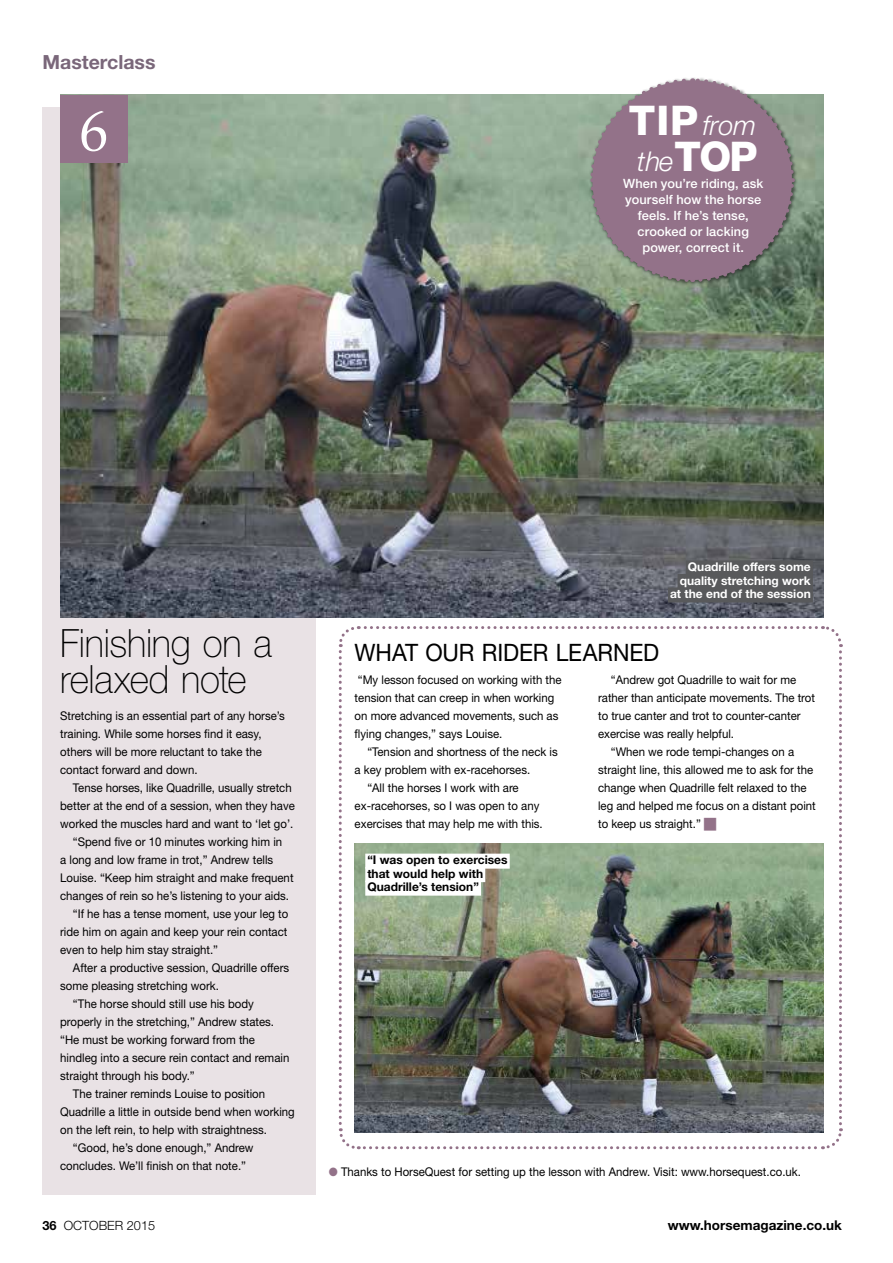
<style>
.page{position:relative;width:893px;height:1263px;background:#fff}
.page>*{position:absolute;margin:0;border:0;box-sizing:border-box;transform-origin:0 0}
.t1{font:57px "Palatino";color:#fff}
.t2{font:100 39px/36px "Helvetica Neue LT Std";letter-spacing:-.01em;color:#000;scale:.95 1}
.t3{font:italic 300 27.3px/35.8px "Helvetica Neue LT Std";color:#fff}
.t4{font:24px "Helvetica Neue LT Std";letter-spacing:-.005em;color:#000;scale:.95 1}
.t5{font:700 19.5px "Helvetica Neue LT Std";color:#7a677a}
.t6{font:700 13.5px "Helvetica Neue LT Std";color:#000}
.t7{font:500 12.75px/16.2px "Helvetica Neue LT Std";letter-spacing:.01em;color:#fff;text-align:center}
.t8{font:300 12.75px "Helvetica Neue LT Std";color:#000}
.t9{font:12px/18px "Helvetica Neue LT Std";color:#000;scale:.95 1}
.t10{font:700 12px/13.5px "Helvetica Neue LT Std";color:#fff;text-align:right}
.t11{font:700 12px/13.5px "Helvetica Neue LT Std";color:#000}
.s1{font-weight:800;font-style:normal;font-size:40.95px}
.s2{color:#937289}
.s3{font-weight:700}
</style>
<div class="page">
<div style="left:43px;top:107px;width:273px;height:1088px;background:#e9e2e5"></div>
<img style="left:60px;top:94px;width:763px;height:523px">
<div style="left:60px;top:96px;width:67px;height:67px;background:#937289"></div>
<svg style="left:588px;top:77px;width:208px;height:207px;background:#95818d"></svg>
<div style="left:686px;top:560px;width:127px;height:15px;background:#58595b"></div>
<div style="left:677px;top:574px;width:136px;height:15px;background:#58595b"></div>
<div style="left:668px;top:587px;width:145px;height:15px;background:#58595b"></div>
<img style="left:338px;top:626px;width:505px;height:524px">
<h3 class="t5" style="left:43px;top:50px;width:115px">Masterclass</h3>
<h1 class="t1" style="left:80px;top:84px;width:30px">6</h1>
<h3 class="t3" style="left:629px;top:107px;width:130px"><span class="s1">TIP</span> from the<span class="s1">TOP</span></h3>
<p class="t7" style="left:623px;top:175px;width:142px">When you’re riding, ask yourself how the horse feels. If he’s tense, crooked or lacking power, correct it.</p>
<h2 class="t2" style="left:60px;top:625px;width:224px">Finishing on a relaxed note</h2>
<p class="t9" style="left:60px;top:707px;width:238px">Stretching is an essential part of any horse’s training. While some horses find it easy, others will be more reluctant to take the contact forward and down.</p>
<p class="t9" style="left:73px;top:779px;width:232px">Tense horses, like Quadrille, usually stretch</p>
<p class="t9" style="left:60px;top:797px;width:248px">better at the end of a session, when they have</p>
<p class="t9" style="left:60px;top:815px;width:247px">worked the muscles hard and want to ‘let go’.</p>
<p class="t9" style="left:73px;top:833px;width:222px">“Spend five or 10 minutes working him in</p>
<p class="t9" style="left:60px;top:851px;width:226px">a long and low frame in trot,” Andrew tells</p>
<p class="t9" style="left:60px;top:869px;width:247px">Louise. “Keep him straight and make frequent</p>
<p class="t9" style="left:60px;top:887px;width:242px">changes of rein so he’s listening to your aids.</p>
<p class="t9" style="left:73px;top:905px;width:228px">“If he has a tense moment, use your leg to</p>
<p class="t9" style="left:60px;top:923px;width:241px">ride him on again and keep your rein contact</p>
<p class="t9" style="left:60px;top:941px;width:168px">even to help him stay straight.”</p>
<p class="t9" style="left:73px;top:959px;width:229px">After a productive session, Quadrille offers</p>
<p class="t9" style="left:60px;top:977px;width:169px">some pleasing stretching work.</p>
<p class="t9" style="left:73px;top:995px;width:192px">“The horse should still use his body</p>
<p class="t9" style="left:60px;top:1013px;width:227px">properly in the stretching,” Andrew states.</p>
<p class="t9" style="left:60px;top:1031px;width:207px">“He must be working forward from the</p>
<p class="t9" style="left:60px;top:1049px;width:243px">hindleg into a secure rein contact and remain</p>
<p class="t9" style="left:60px;top:1067px;width:143px">straight through his body.”</p>
<p class="t9" style="left:73px;top:1085px;width:204px">The trainer reminds Louise to position</p>
<p class="t9" style="left:60px;top:1103px;width:248px">Quadrille a little in outside bend when working</p>
<p class="t9" style="left:60px;top:1121px;width:219px">on the left rein, to help with straightness.</p>
<p class="t9" style="left:73px;top:1139px;width:192px">“Good, he’s done enough,” Andrew</p>
<p class="t9" style="left:60px;top:1157px;width:197px">concludes. We’ll finish on that note.”</p>
<p class="t10" style="left:670px;top:560px;width:142px">Quadrille offers some quality stretching work at the end of the session</p>
<h3 class="t4" style="left:355px;top:638px;width:322px">WHAT OUR RIDER LEARNED</h3>
<p class="t9" style="left:355px;top:671px;width:219px">“My lesson focused on working with the tension that can creep in when working on more advanced movements, such as flying changes,” says Louise.</p>
<p class="t9" style="left:367px;top:743px;width:202px">“Tension and shortness of the neck is</p>
<p class="t9" style="left:355px;top:761px;width:186px">a key problem with ex-racehorses.</p>
<p class="t9" style="left:367px;top:779px;width:161px">“All the horses I work with are</p>
<p class="t9" style="left:355px;top:797px;width:196px">ex-racehorses, so I was open to any</p>
<p class="t9" style="left:355px;top:815px;width:200px">exercises that may help me with this.</p>
<p class="t11" style="left:367px;top:853px;width:142px">“I was open to exercises that would help with<br>Quadrille’s tension”</p>
<p class="t9" style="left:611px;top:671px;width:197px">“Andrew got Quadrille to wait for me</p>
<p class="t9" style="left:598px;top:689px;width:230px">rather than anticipate movements. The trot</p>
<p class="t9" style="left:598px;top:707px;width:215px">to true canter and trot to counter-canter</p>
<p class="t9" style="left:598px;top:725px;width:145px">exercise was really helpful.</p>
<p class="t9" style="left:611px;top:743px;width:194px">“When we rode tempi-changes on a</p>
<p class="t9" style="left:598px;top:761px;width:228px">straight line, this allowed me to ask for the</p>
<p class="t9" style="left:598px;top:779px;width:221px">change when Quadrille felt relaxed to the</p>
<p class="t9" style="left:598px;top:797px;width:231px">leg and helped me focus on a distant point</p>
<p class="t9" style="left:598px;top:815px;width:110px">to keep us straight.”</p>
<p class="t9" style="left:329px;top:1162px;width:498px"><span class="s2">●</span> Thanks to HorseQuest for setting up the lesson with Andrew. Visit: www.horsequest.co.uk.</p>
<p class="t8" style="left:43px;top:1218px;width:114px"><span class="s3">36</span> OCTOBER 2015</p>
<p class="t6" style="left:668px;top:1217px;width:175px">www.horsemagazine.co.uk</p>
</div>
